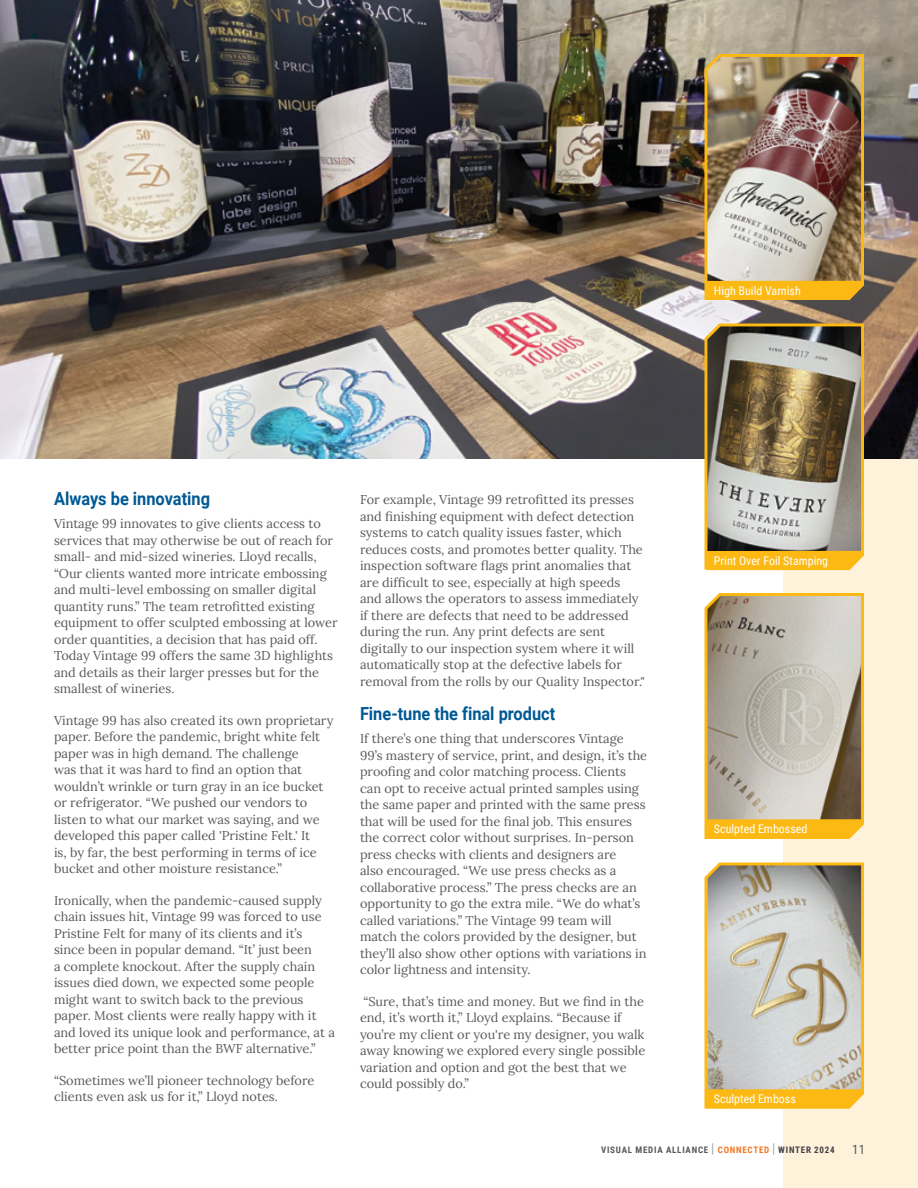
<style>
.page{position:relative;width:918px;height:1188px;background:#fff}
.page>*{position:absolute;margin:0;border:0;box-sizing:border-box;transform-origin:0 0}
._06_-_VMA_Body{font:700 18px "Roboto";color:#005994;scale:.91 1}
.t1{font:12.9px "Roboto Condensed";color:#58595b}
._06_-_VMA_Body-2{font:12.75px/16.5px "Lora";color:#58595b}
._06_-_VMA_Body-3{font:12px "Roboto Condensed";color:#fff}
.t2{font:700 9px "Roboto Condensed";letter-spacing:.085em;color:#58595b}
.s1{font-weight:400;font-size:13.5px;color:#939598}
.s2{color:#f47722}
.s3{color:#414042}
</style>
<div class="page">
<div style="left:783px;top:0;width:135px;height:1188px;background:#fff2db"></div>
<img style="left:0;top:0;width:918px;height:459px">
<img style="left:703px;top:321px;width:162px;height:250px">
<img style="left:703px;top:51px;width:162px;height:250px">
<svg style="left:704px;top:593px;width:160px;height:246px;background:#beb092"></svg>
<svg style="left:704px;top:862px;width:160px;height:247px;background:#c9c0a7"></svg>
<p class="_06_-_VMA_Body-3" style="left:714px;top:282px;width:88px">High Build Varnish</p>
<p class="_06_-_VMA_Body" style="left:54px;top:486px;width:173px">Always be innovating</p>
<p class="_06_-_VMA_Body-2" style="left:54px;top:515px;width:285px">Vintage 99 innovates to give clients access to services that may otherwise be out of reach for small- and mid-sized wineries. Lloyd recalls, “Our clients wanted more intricate embossing and multi-level embossing on smaller digital quantity runs.” The team retrofitted existing equipment to offer sculpted embossing at lower order quantities, a decision that has paid off.<br>Today Vintage 99 offers the same 3D highlights and details as their larger presses but for the smallest of wineries.</p>
<p class="_06_-_VMA_Body-2" style="left:54px;top:711px;width:281px">Vintage 99 has also created its own proprietary paper. Before the pandemic, bright white felt paper was in high demand. The challenge<br>was that it was hard to find an option that wouldn’t wrinkle or turn gray in an ice bucket or refrigerator. “We pushed our vendors to listen to what our market was saying, and we developed this paper called 'Pristine Felt.' It<br>is, by far, the best performing in terms of ice bucket and other moisture resistance.”</p>
<p class="_06_-_VMA_Body-2" style="left:54px;top:891px;width:282px">Ironically, when the pandemic-caused supply chain issues hit, Vintage 99 was forced to use Pristine Felt for many of its clients and it’s since been in popular demand. “It’ just been<br>a complete knockout. After the supply chain issues died down, we expected some people might want to switch back to the previous paper. Most clients were really happy with it and loved its unique look and performance, at a better price point than the BWF alternative.”</p>
<p class="_06_-_VMA_Body-2" style="left:54px;top:1071px;width:262px">“Sometimes we’ll pioneer technology before clients even ask us for it,” Lloyd notes.</p>
<p class="_06_-_VMA_Body-2" style="left:360px;top:491px;width:287px">For example, Vintage 99 retrofitted its presses and finishing equipment with defect detection systems to catch quality issues faster, which reduces costs, and promotes better quality. The inspection software flags print anomalies that are difficult to see, especially at high speeds and allows the operators to assess immediately if there are defects that need to be addressed during the run. Any print defects are sent digitally to our inspection system where it will automatically stop at the defective labels for removal from the rolls by our Quality Inspector."</p>
<p class="_06_-_VMA_Body" style="left:360px;top:701px;width:216px">Fine-tune the final product</p>
<p class="_06_-_VMA_Body-2" style="left:360px;top:730px;width:289px">If there’s one thing that underscores Vintage 99’s mastery of service, print, and design, it’s the proofing and color matching process. Clients can opt to receive actual printed samples using the same paper and printed with the same press that will be used for the final job. This ensures the correct color without surprises. In-person press checks with clients and designers are<br>also encouraged. “We use press checks as a collaborative process.” The press checks are an opportunity to go the extra mile. “We do what’s called variations.” The Vintage 99 team will match the colors provided by the designer, but they’ll also show other options with variations in color lightness and intensity.</p>
<p class="_06_-_VMA_Body-2" style="left:360px;top:992px;width:287px">“Sure, that’s time and money. But we find in the end, it’s worth it,” Lloyd explains. “Because if you’re my client or you're my designer, you walk away knowing we explored every single possible variation and option and got the best that we could possibly do.”</p>
<p class="_06_-_VMA_Body-3" style="left:714px;top:552px;width:116px">Print Over Foil Stamping</p>
<p class="_06_-_VMA_Body-3" style="left:714px;top:821px;width:95px">Sculpted Embossed</p>
<p class="_06_-_VMA_Body-3" style="left:714px;top:1091px;width:83px">Sculpted Emboss</p>
<p class="t2" style="left:601px;top:1143px;width:235px">VISUAL MEDIA ALLIANCE <span class="s1">|</span> <span class="s2">CONNECTED</span> <span class="s1">|</span> <span class="s3">WINTER 2024</span></p>
<p class="t1" style="left:852px;top:1140px;width:15px">11</p>
</div>
